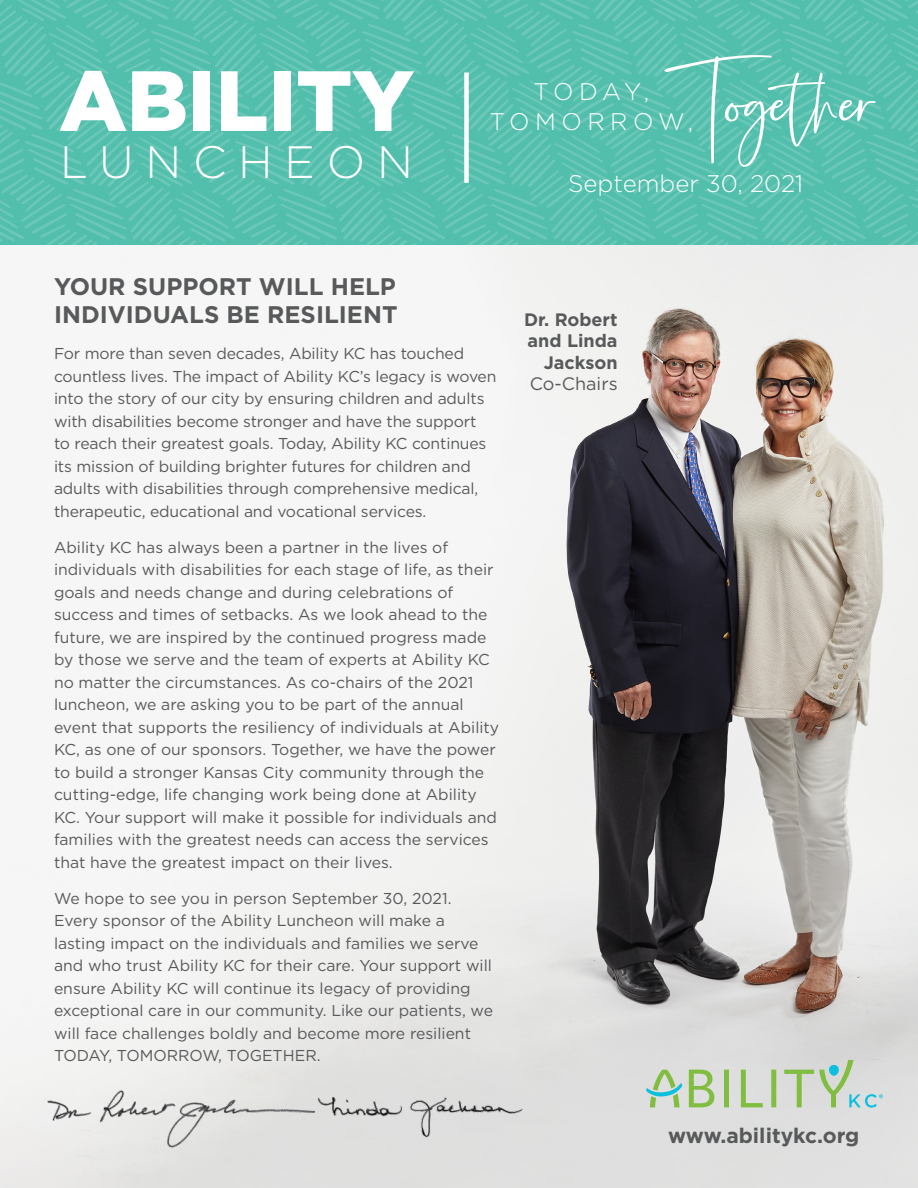
<style>
.page{position:relative;width:918px;height:1188px;background:#fff}
.page>*{position:absolute;margin:0;border:0;box-sizing:border-box;transform-origin:0 0}
.t1{font:900 85.2px "Gotham HTF";color:#fff}
.t2{font:58.5px "Prescious Soul";color:#fff}
.t3{font:300 45.3px "Gotham HTF";letter-spacing:.26em;color:#fff}
.Subhead{font:700 24px/28.8px "Gotham HTF";color:#58595b}
.t4{font:300 24px "Gotham HTF";color:#fff}
.t5{font:300 24px "Gotham HTF";letter-spacing:.23em;color:#fff}
.Body{font:700 21px "Gotham HTF";color:#58595b}
.t6{font:700 18px/21.6px "Gotham HTF";color:#58595b;text-align:right}
.t7{font:18px "Gotham HTF";color:#58595b}
.Body-2{font:15.75px/22.5px "Gotham HTF";color:#58595b}
</style>
<div class="page">
<img style="left:0;top:244px;width:918px;height:944px">
<svg style="left:689px;top:1070px;width:25px;height:37px"></svg>
<svg style="left:724px;top:1070px;width:5px;height:37px"></svg>
<svg style="left:741px;top:1070px;width:22px;height:37px"></svg>
<svg style="left:771px;top:1070px;width:5px;height:37px"></svg>
<svg style="left:646px;top:1070px;width:36px;height:37px"></svg>
<svg style="left:784px;top:1060px;width:99px;height:48px;background:#c4d5c5"></svg>
<svg style="left:0;top:0;width:918px;height:244px;background:#59c0af"></svg>
<div style="left:464px;top:72px;width:5px;height:111px;background:#fff"></div>
<img style="left:40px;top:1080px;width:282px;height:73px">
<img style="left:301px;top:1080px;width:234px;height:63px">
<p class="t1" style="left:59px;top:52px;width:356px">ABILITY</p>
<p class="t3" style="left:60px;top:138px;width:354px">LUNCHEON</p>
<p class="t2" style="left:664px;top:66px;width:214px">Together</p>
<p class="t4" style="left:533px;top:78px;width:117px">TODAY,</p>
<p class="t5" style="left:489px;top:108px;width:205px">TOMORROW,</p>
<p class="t4" style="left:568px;top:171px;width:237px">September 30, 2021</p>
<p class="Subhead" style="left:54px;top:271px;width:345px">YOUR SUPPORT WILL HELP<br>INDIVIDUALS BE RESILIENT</p>
<p class="Body-2" style="left:54px;top:342px;width:444px">For more than seven decades, Ability KC has touched countless lives. The impact of Ability KC’s legacy is woven into the story of our city by ensuring children and adults with disabilities become stronger and have the support<br>to reach their greatest goals. Today, Ability KC continues its mission of building brighter futures for children and adults with disabilities through comprehensive medical, therapeutic, educational and vocational services.</p>
<p class="Body-2" style="left:54px;top:536px;width:447px">Ability KC has always been a partner in the lives of individuals with disabilities for each stage of life, as their goals and needs change and during celebrations of success and times of setbacks. As we look ahead to the future, we are inspired by the continued progress made by those we serve and the team of experts at Ability KC no matter the circumstances. As co-chairs of the 2021 luncheon, we are asking you to be part of the annual event that supports the resiliency of individuals at Ability KC, as one of our sponsors. Together, we have the power to build a stronger Kansas City community through the cutting-edge, life changing work being done at Ability KC. Your support will make it possible for individuals and families with the greatest needs can access the services that have the greatest impact on their lives.</p>
<p class="Body-2" style="left:54px;top:887px;width:441px">We hope to see you in person September 30, 2021.<br>Every sponsor of the Ability Luncheon will make a lasting impact on the individuals and families we serve and who trust Ability KC for their care. Your support will ensure Ability KC will continue its legacy of providing exceptional care in our community. Like our patients, we will face challenges boldly and become more resilient TODAY, TOMORROW, TOGETHER.</p>
<p class="t6" style="left:524px;top:308px;width:95px">Dr. Robert and Linda<br>Jackson</p>
<p class="t7" style="left:530px;top:374px;width:89px">Co-Chairs</p>
<p class="Body" style="left:668px;top:1123px;width:193px">www.abilitykc.org</p>
</div>
